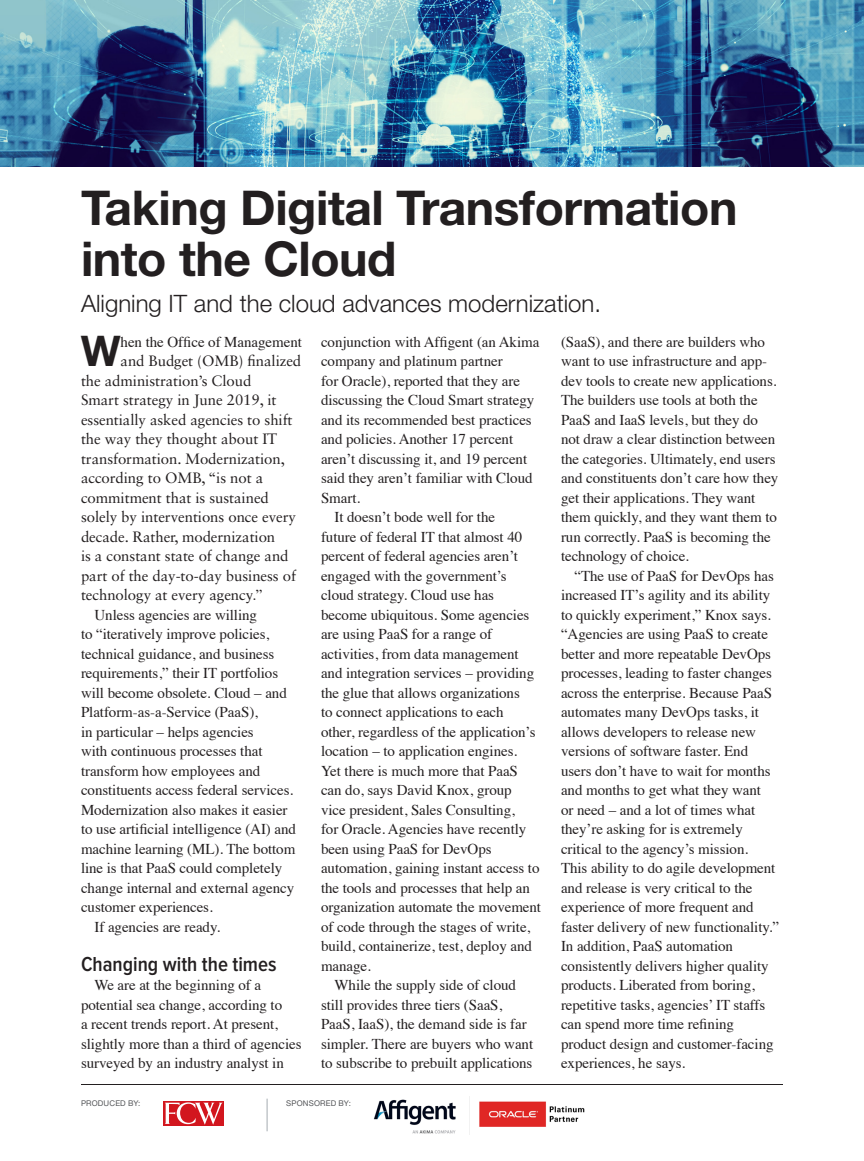
<style>
.page{position:relative;width:864px;height:1161px;background:#fff}
.page>*{position:absolute;margin:0;border:0;box-sizing:border-box;transform-origin:0 0}
.Body_indent{font:700 48px/51px "Helvetica Neue LT Std";letter-spacing:-.01em;color:#231f20}
.Body_indent-2{font:700 42.3px "Helvetica Neue LT Std";color:#231f20}
.Body_indent-3{font:300 24px "Helvetica Neue LT Std";color:#231f20}
.subhead{font:600 21px "Proxima Nova Cond";color:#231f20}
.Body_indent-4{font:15px/19.5px "Times";letter-spacing:-.005em;color:#231f20}
.Body_indent-5{font:15px "Sabon LT Std";letter-spacing:-.005em;color:#231f20}
.small_text{font:7.95px "Helvetica Neue LT Std";letter-spacing:.02em;color:#55575a}
.s1{font-family:"Times"}
</style>
<div class="page">
<img style="left:0;top:0;width:864px;height:167px">
<hr style="left:267px;top:1099px;width:1px;height:32px;background:#a4abb0">
<div style="left:163px;top:1101px;width:61px;height:25px;background:#d2161e"></div>
<svg style="left:165px;top:1102px;width:58px;height:23px"></svg>
<hr style="left:81px;top:1084px;width:702px;height:1px;background:#231f20">
<img style="left:374px;top:1096px;width:211px;height:39px">
<p class="Body_indent" style="left:81px;top:181px;width:658px">Taking Digital Transformation into the Cloud</p>
<p class="Body_indent-3" style="left:81px;top:289px;width:522px">Aligning IT and the cloud advances modernization.</p>
<p class="Body_indent-2" style="left:81px;top:325px;width:41px">W</p>
<p class="Body_indent-4" style="left:121px;top:330px;width:183px">hen the Office of Management</p>
<p class="Body_indent-5" style="left:121px;top:352px;width:182px">and Budget (OMB) finalized</p>
<p class="Body_indent-5" style="left:81px;top:371px;width:172px">the administration’s Cloud</p>
<p class="Body_indent-5" style="left:81px;top:391px;width:197px">Smart strategy in June 2019, it</p>
<p class="Body_indent-5" style="left:81px;top:410px;width:213px">essentially asked agencies to shift</p>
<p class="Body_indent-5" style="left:81px;top:430px;width:198px">the way they thought about IT</p>
<p class="Body_indent-5" style="left:81px;top:449px;width:205px">transformation. Modernization,</p>
<p class="Body_indent-5" style="left:81px;top:469px;width:184px">according to OMB, “is not a</p>
<p class="Body_indent-5" style="left:81px;top:488px;width:189px">commitment that is sustained</p>
<p class="Body_indent-5" style="left:81px;top:508px;width:217px">solely by interventions once every</p>
<p class="Body_indent-5" style="left:81px;top:527px;width:196px">decade. Rather, modernization</p>
<p class="Body_indent-5" style="left:81px;top:547px;width:209px">is a constant state of change and</p>
<p class="Body_indent-5" style="left:81px;top:566px;width:217px">part of the day-to-day business of</p>
<p class="Body_indent-5" style="left:81px;top:586px;width:183px">technology at every agenc<span class="s1">y.”</span></p>
<p class="Body_indent-4" style="left:81px;top:603px;width:217px;text-indent:14px">Unless agencies are willing<br>to “iteratively improve policies, technical guidance, and business requirements,” their IT portfolios will become obsolete. Cloud – and Platform-as-a-Service (PaaS),<br>in particular – helps agencies<br>with continuous processes that transform how employees and constituents access federal services.<br>Modernization also makes it easier to use artificial intelligence (AI) and machine learning (ML). The bottom line is that PaaS could completely change internal and external agency customer experiences.</p>
<p class="Body_indent-4" style="left:94px;top:915px;width:127px">If agencies are ready.</p>
<p class="subhead" style="left:81px;top:954px;width:197px">Changing with the times</p>
<p class="Body_indent-4" style="left:81px;top:974px;width:222px;text-indent:14px">We are at the beginning of a potential sea change, according to<br>a recent trends report. At present, slightly more than a third of agencies surveyed by an industry analyst in</p>
<p class="Body_indent-4" style="left:321px;top:330px;width:220px">conjunction with Affigent (an Akima company and platinum partner<br>for Oracle), reported that they are discussing the Cloud Smart strategy and its recommended best practices and policies. Another 17 percent aren’t discussing it, and 19 percent said they aren’t familiar with Cloud<br>Smart.</p>
<p class="Body_indent-4" style="left:321px;top:506px;width:222px;text-indent:14px">It doesn’t bode well for the<br>future of federal IT that almost 40 percent of federal agencies aren’t engaged with the government’s cloud strategy. Cloud use has become ubiquitous. Some agencies are using PaaS for a range of activities, from data management and integration services – providing the glue that allows organizations<br>to connect applications to each<br>other, regardless of the application’s location – to application engines.<br>Yet there is much more that PaaS can do, says David Knox, group<br>vice president, Sales Consulting,<br>for Oracle. Agencies have recently been using PaaS for DevOps automation, gaining instant access to the tools and processes that help an organization automate the movement of code through the stages of write, build, containerize, test, deploy and manage.</p>
<p class="Body_indent-4" style="left:321px;top:974px;width:214px;text-indent:14px">While the supply side of cloud still provides three tiers (SaaS, PaaS, IaaS), the demand side is far simpler. There are buyers who want to subscribe to prebuilt applications</p>
<p class="small_text" style="left:81px;top:1098px;width:61px">PRODUCED BY:</p>
<p class="small_text" style="left:286px;top:1098px;width:66px">SPONSORED BY:</p>
<p class="Body_indent-4" style="left:561px;top:330px;width:219px">(SaaS), and there are builders who want to use infrastructure and app&shy;dev tools to create new applications.<br>The builders use tools at both the PaaS and IaaS levels, but they do not draw a clear distinction between the categories. Ultimately, end users and constituents don’t care how they get their applications. They want them quickly, and they want them to run correctly. PaaS is becoming the technology of choice.</p>
<p class="Body_indent-4" style="left:561px;top:564px;width:220px;text-indent:14px">“The use of PaaS for DevOps has increased IT’s agility and its ability to quickly experiment,” Knox says. “Agencies are using PaaS to create better and more repeatable DevOps processes, leading to faster changes across the enterprise. Because PaaS automates many DevOps tasks, it allows developers to release new versions of software faster. End users don’t have to wait for months and months to get what they want<br>or need – and a lot of times what they’re asking for is extremely critical to the agency’s mission.<br>This ability to do agile development and release is very critical to the experience of more frequent and faster delivery of new functionality.” In addition, PaaS automation consistently delivers higher quality products. Liberated from boring, repetitive tasks, agencies’ IT staffs can spend more time refining product design and customer-facing experiences, he says.</p>
</div>
